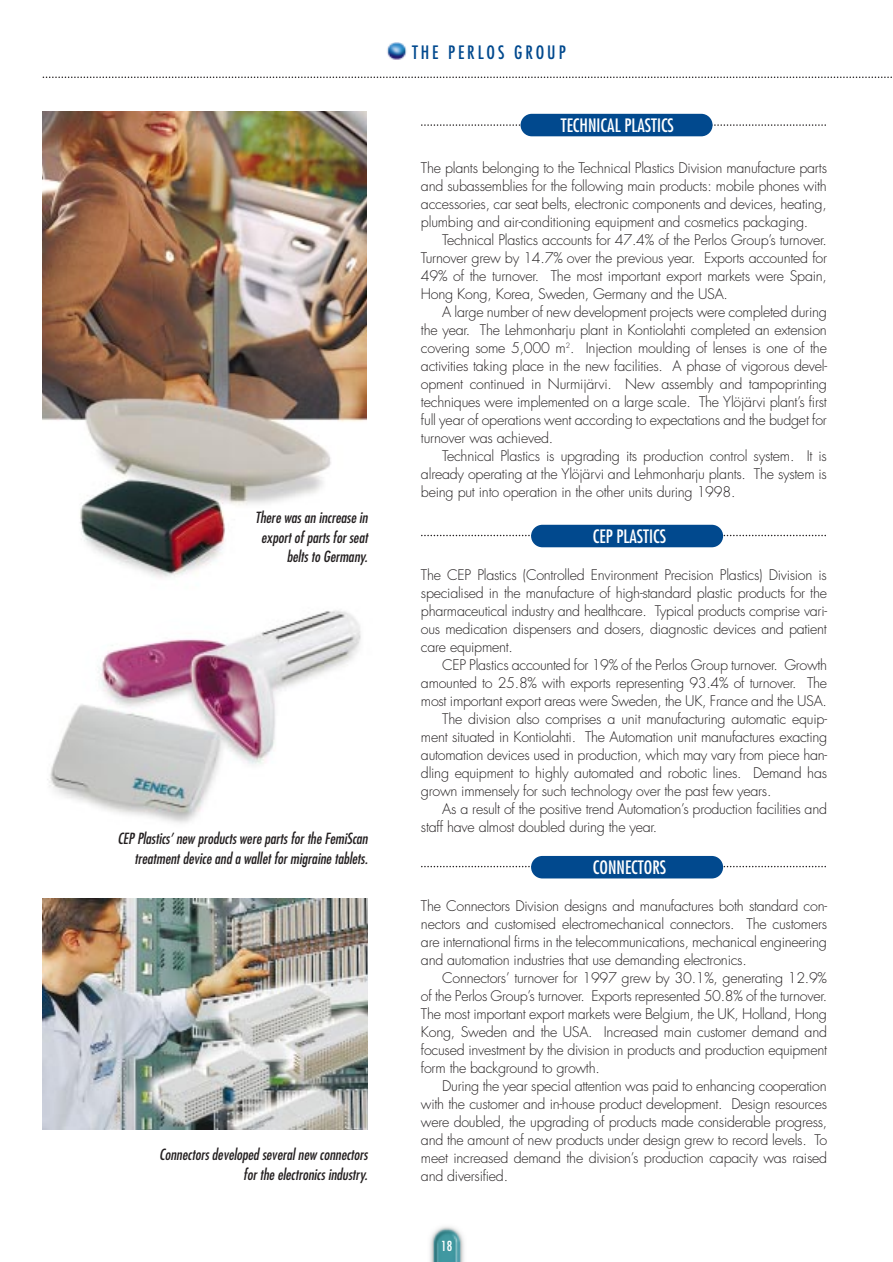
<style>
.page{position:relative;width:893px;height:1262px;background:#fff}
.page>*{position:absolute;margin:0;border:0;box-sizing:border-box;transform-origin:0 0}
.t1{font:condensed 18px "Futura";color:#fff}
.t2{font:condensed 18px "Futura";letter-spacing:.165em;color:#01498e}
.t3{font:italic condensed 15px/19.5px "Futura";color:#231f20;text-align:right}
.t4{font:300 14.25px/18px "Futura";letter-spacing:-.02em;color:#231f20;text-align:justify}
.t5{font:condensed 13.5px "Futura";color:#fff}
</style>
<div class="page">
<svg style="left:422px;top:124px;width:404px;height:2px"></svg>
<div style="left:520px;top:114px;width:192px;height:22px;background:#01498e;border-radius:11px"></div>
<img style="left:387px;top:43px;width:20px;height:17px">
<svg style="left:43px;top:76px;width:849px;height:2px"></svg>
<img style="left:43px;top:111px;width:323px;height:467px">
<img style="left:430px;top:1226px;width:34px;height:36px">
<svg style="left:422px;top:535px;width:404px;height:1px"></svg>
<div style="left:531px;top:525px;width:192px;height:22px;background:#01498e;border-radius:11px"></div>
<svg style="left:422px;top:866px;width:404px;height:1px"></svg>
<div style="left:531px;top:856px;width:192px;height:22px;background:#01498e;border-radius:11px"></div>
<img style="left:43px;top:898px;width:324px;height:231px">
<img style="left:47px;top:610px;width:314px;height:213px">
<p class="t3" style="left:255px;top:509px;width:116px">There wasan increase in exportof partsforseat beltsto Germany.</p>
<p class="t3" style="left:117px;top:830px;width:254px">CEP Plastics’new productswere partsforthe FemiScan treatmentdevice and a walletformigraine tablets.</p>
<p class="t3" style="left:159px;top:1146px;width:212px">Connectorsdeveloped severalnew connectors forthe electronicsindustry.</p>
<p class="t2" style="left:412px;top:44px;width:155px">THE PERLOS GROUP</p>
<p class="t1" style="left:561px;top:117px;width:115px">TECHNICAL PLASTICS</p>
<p class="t4" style="left:421px;top:160px;width:407px">The plants belonging to the Technical Plastics Division manufacture parts and subassemblies for the following main products: mobile phones with accessories, car seat belts, electronic components and devices, heating, plumbing and air-conditioning equipment and cosmetics packaging.</p>
<p class="t4" style="left:421px;top:232px;width:407px;text-indent:21px">Technical Plastics accounts for 47.4% of the Perlos Group’s turnover.<br>Turnover grew by 14.7% over the previous year. Exports accounted for 49% of the turnover. The most important export markets were Spain, Hong Kong, Korea, Sweden, Germany and the USA.</p>
<p class="t4" style="left:421px;top:304px;width:407px;text-indent:21px">A large number of new development projects were completed during the year. The Lehmonharju plant in Kontiolahti completed an extension covering some 5,000 m<sup>2</sup>. Injection moulding of lenses is one of the activities taking place in the new facilities. A phase of vigorous devel&shy;opment continued in Nurmijärvi. New assembly and tampoprinting techniques were implemented on a large scale. The Ylöjärvi plant’s first full year of operations went according to expectations and the budget for turnover was achieved.</p>
<p class="t4" style="left:421px;top:448px;width:407px;text-indent:21px">Technical Plastics is upgrading its production control system. It is already operating at the Ylöjärvi and Lehmonharju plants. The system is being put into operation in the other units during 1998.</p>
<p class="t1" style="left:593px;top:528px;width:75px">CEP PLASTICS</p>
<p class="t4" style="left:421px;top:567px;width:408px">The CEP Plastics (Controlled Environment Precision Plastics) Division is specialised in the manufacture of high-standard plastic products for the pharmaceutical industry and healthcare. Typical products comprise vari&shy;ous medication dispensers and dosers, diagnostic devices and patient care equipment.</p>
<p class="t4" style="left:442px;top:657px;width:386px">CEP Plastics accounted for 19% of the Perlos Group turnover. Growth</p>
<p class="t4" style="left:421px;top:675px;width:407px">amounted to 25.8% with exports representing 93.4% of turnover. The</p>
<p class="t4" style="left:421px;top:693px;width:407px">most important export areas were Sweden, the UK, France and the USA.</p>
<p class="t4" style="left:442px;top:711px;width:386px">The division also comprises a unit manufacturing automatic equip-</p>
<p class="t4" style="left:421px;top:729px;width:408px">ment situated in Kontiolahti. The Automation unit manufactures exacting</p>
<p class="t4" style="left:421px;top:747px;width:408px">automation devices used in production, which may vary from piece han-</p>
<p class="t4" style="left:421px;top:765px;width:407px">dling equipment to highly automated and robotic lines. Demand has</p>
<p class="t4" style="left:421px;top:783px;width:352px">grown immensely for such technology over the past few years.</p>
<p class="t4" style="left:442px;top:801px;width:386px">As a result of the positive trend Automation’s production facilities and</p>
<p class="t4" style="left:421px;top:819px;width:238px">staff have almost doubled during the year.</p>
<p class="t1" style="left:592px;top:859px;width:75px">CONNECTORS</p>
<p class="t4" style="left:421px;top:898px;width:407px">The Connectors Division designs and manufactures both standard con&shy;nectors and customised electromechanical connectors. The customers are international firms in the telecommunications, mechanical engineering and automation industries that use demanding electronics.</p>
<p class="t4" style="left:421px;top:970px;width:407px;text-indent:21px">Connectors’ turnover for 1997 grew by 30.1%, generating 12.9% of the Perlos Group’s turnover. Exports represented 50.8% of the turnover.<br>The most important export markets were Belgium, the UK, Holland, Hong Kong, Sweden and the USA. Increased main customer demand and focused investment by the division in products and production equipment form the background to growth.</p>
<p class="t4" style="left:421px;top:1078px;width:408px;text-indent:21px">During the year special attention was paid to enhancing cooperation with the customer and in-house product development. Design resources were doubled, the upgrading of products made considerable progress, and the amount of new products under design grew to record levels. To meet increased demand the division’s production capacity was raised and diversified.</p>
<p class="t5" style="left:441px;top:1240px;width:13px">18</p>
</div>
